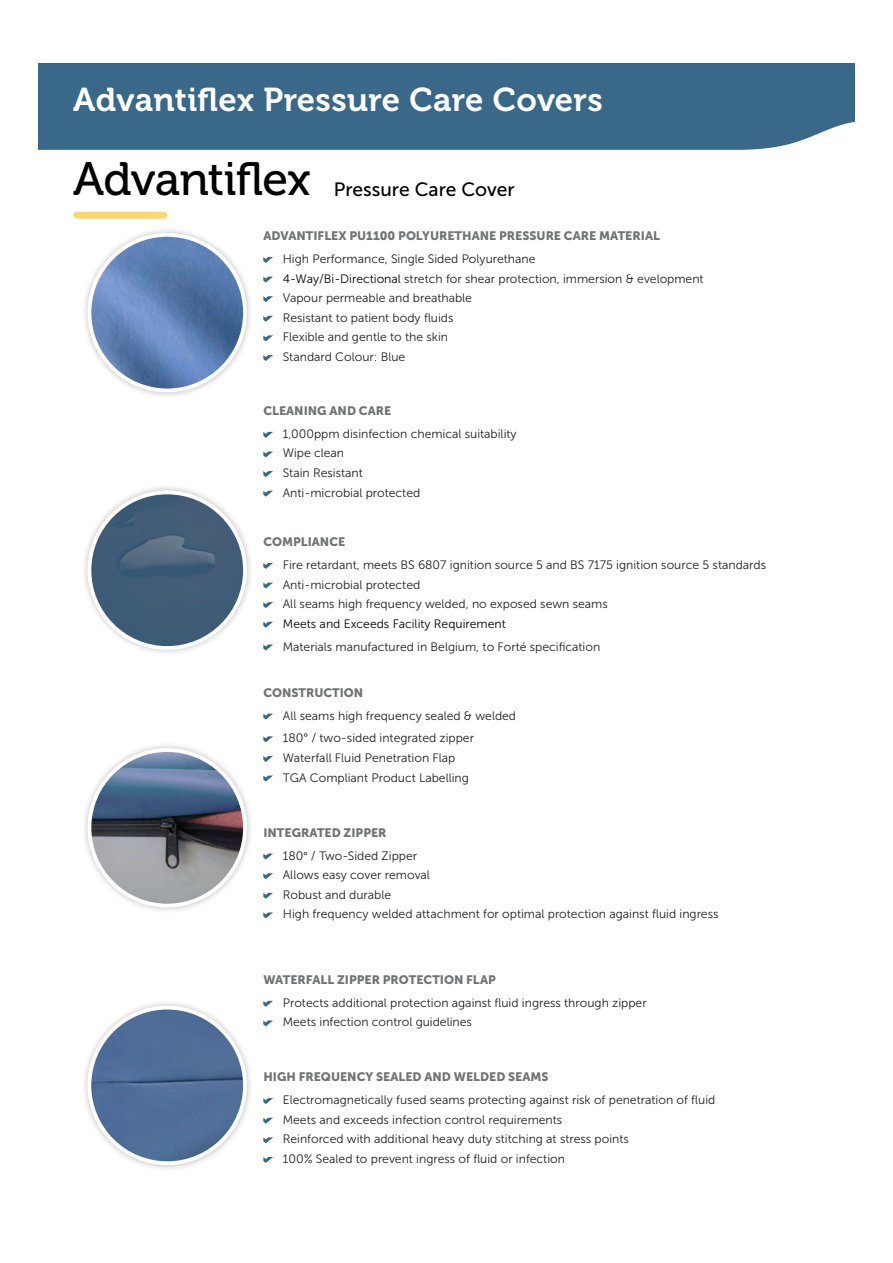
<style>
.page{position:relative;width:893px;height:1263px;background:#fff}
.page>*{position:absolute;margin:0;border:0;box-sizing:border-box;transform-origin:0 0}
.t1{font:46.65px "Museo 500";letter-spacing:-.015em;color:#000}
.t2{font:32.85px "Museo 700";letter-spacing:.01em;color:#fff}
.t3{font:19.2px "Museo Sans 500";color:#000}
.t4{font:12.15px/19.6px "Museo Sans 300";color:#211f20}
.t5{font:12.15px "Museo Sans 900";color:#717374}
.t6{font:12.15px "Museo Sans 300";color:#000}
.s1{color:#000}
.s2{font-family:"Minion Pro"}
</style>
<div class="page">
<div style="left:81px;top:741px;width:173px;height:173px;background:#000;opacity:.25"></div>
<img style="left:89px;top:750px;width:156px;height:155px;border-radius:78px">
<div style="left:88px;top:748px;width:159px;height:159px;border:4px solid #fff;border-radius:50%"></div>
<svg style="left:263px;top:853px;width:10px;height:6px"></svg>
<svg style="left:263px;top:873px;width:10px;height:6px"></svg>
<svg style="left:263px;top:893px;width:10px;height:6px"></svg>
<svg style="left:263px;top:912px;width:10px;height:6px"></svg>
<svg style="left:263px;top:1001px;width:10px;height:6px"></svg>
<svg style="left:263px;top:1020px;width:10px;height:6px"></svg>
<svg style="left:263px;top:257px;width:10px;height:6px"></svg>
<svg style="left:263px;top:277px;width:10px;height:6px"></svg>
<svg style="left:263px;top:296px;width:10px;height:6px"></svg>
<svg style="left:263px;top:316px;width:10px;height:6px"></svg>
<svg style="left:263px;top:335px;width:10px;height:6px"></svg>
<svg style="left:263px;top:355px;width:10px;height:6px"></svg>
<div style="left:81px;top:226px;width:173px;height:173px;background:#000;opacity:.25"></div>
<img style="left:89px;top:235px;width:156px;height:155px;border-radius:78px">
<div style="left:88px;top:233px;width:159px;height:159px;border:4px solid #fff;border-radius:50%"></div>
<svg style="left:263px;top:1098px;width:10px;height:6px"></svg>
<svg style="left:263px;top:1118px;width:10px;height:6px"></svg>
<svg style="left:263px;top:1137px;width:10px;height:6px"></svg>
<svg style="left:263px;top:1157px;width:10px;height:6px"></svg>
<div style="left:81px;top:999px;width:173px;height:173px;background:#000;opacity:.25"></div>
<img style="left:89px;top:1007px;width:156px;height:156px;border-radius:78px">
<div style="left:88px;top:1006px;width:159px;height:159px;border:4px solid #fff;border-radius:50%"></div>
<svg style="left:263px;top:563px;width:10px;height:6px"></svg>
<svg style="left:263px;top:582px;width:10px;height:6px"></svg>
<svg style="left:263px;top:602px;width:10px;height:6px"></svg>
<svg style="left:263px;top:622px;width:10px;height:6px"></svg>
<svg style="left:263px;top:644px;width:10px;height:6px"></svg>
<svg style="left:263px;top:714px;width:10px;height:5px"></svg>
<svg style="left:263px;top:736px;width:10px;height:6px"></svg>
<svg style="left:263px;top:756px;width:10px;height:6px"></svg>
<svg style="left:263px;top:775px;width:10px;height:6px"></svg>
<div style="left:81px;top:484px;width:173px;height:173px;background:#000;opacity:.25"></div>
<img style="left:89px;top:492px;width:156px;height:156px;border-radius:78px">
<div style="left:88px;top:490px;width:159px;height:160px;border:4px solid #fff;border-radius:50%"></div>
<svg style="left:263px;top:432px;width:10px;height:6px"></svg>
<svg style="left:263px;top:451px;width:10px;height:6px"></svg>
<svg style="left:263px;top:471px;width:10px;height:6px"></svg>
<svg style="left:263px;top:491px;width:10px;height:6px"></svg>
<div style="left:38px;top:63px;width:817px;height:87px;background:#396888"></div>
<div style="left:77px;top:212px;width:87px;height:7px;background:#ffd56e"></div>
<h2 class="t2" style="left:73px;top:82px;width:531px">Advantiflex Pressure Care Covers</h2>
<h1 class="t1" style="left:73px;top:153px;width:239px">Advantiflex</h1>
<h3 class="t3" style="left:334px;top:179px;width:182px">Pressure Care Cover</h3>
<p class="t5" style="left:263px;top:229px;width:398px">ADVANTIFLEX PU1100 POLYURETHANE PRESSURE CARE MATERIAL</p>
<p class="t4" style="left:283px;top:249px;width:422px">High Performance, Single Sided Polyurethane<br><span class="s1">4-Way/Bi-Directional</span> stretch for shear protection, immersion &amp; evelopment Vapour permeable and breathable<br>Resistant to patient body fluids<br>Flexible and gentle to the skin<br>Standard Colour: Blue</p>
<p class="t5" style="left:263px;top:404px;width:129px">CLEANING AND CARE</p>
<p class="t4" style="left:283px;top:424px;width:235px">1,000ppm disinfection chemical suitability<br>Wipe clean<br>Stain Resistant<br>Anti-microbial protected</p>
<p class="t5" style="left:263px;top:535px;width:84px">COMPLIANCE</p>
<p class="t4" style="left:283px;top:555px;width:485px">Fire retardant, meets BS 6807 ignition source 5 and BS 7175 ignition source 5 standards<br>Anti-microbial protected<br>All seams high frequency welded, no exposed sewn seams</p>
<p class="t6" style="left:283px;top:617px;width:224px">Meets and Exceeds Facility Requirement</p>
<p class="t4" style="left:283px;top:637px;width:319px">Materials manufactured in Belgium, to Forté specification</p>
<p class="t5" style="left:263px;top:686px;width:102px">CONSTRUCTION</p>
<p class="t4" style="left:283px;top:704px;width:235px;line-height:22.6px">All seams high frequency sealed &amp; welded<br>180° / two-sided integrated zipper</p>
<p class="t4" style="left:283px;top:748px;width:188px">Waterfall Fluid Penetration Flap<br>TGA Compliant Product Labelling</p>
<p class="t5" style="left:263px;top:826px;width:125px">INTEGRATED ZIPPER</p>
<p class="t4" style="left:283px;top:846px;width:437px">180<span class="s2">°</span> / Two-Sided Zipper<br>Allows easy cover removal<br>Robust and durable<br>High frequency welded attachment for optimal protection against fluid ingress</p>
<p class="t5" style="left:263px;top:973px;width:234px">WATERFALL ZIPPER PROTECTION FLAP</p>
<p class="t4" style="left:283px;top:993px;width:365px">Protects additional protection against fluid ingress through zipper<br>Meets infection control guidelines</p>
<p class="t5" style="left:263px;top:1070px;width:287px">HIGH FREQUENCY SEALED AND WELDED SEAMS</p>
<p class="t4" style="left:283px;top:1090px;width:434px">Electromagnetically fused seams protecting against risk of penetration of fluid Meets and exceeds infection control requirements<br>Reinforced with additional heavy duty stitching at stress points<br>100% Sealed to prevent ingress of fluid or infection</p>
</div>
